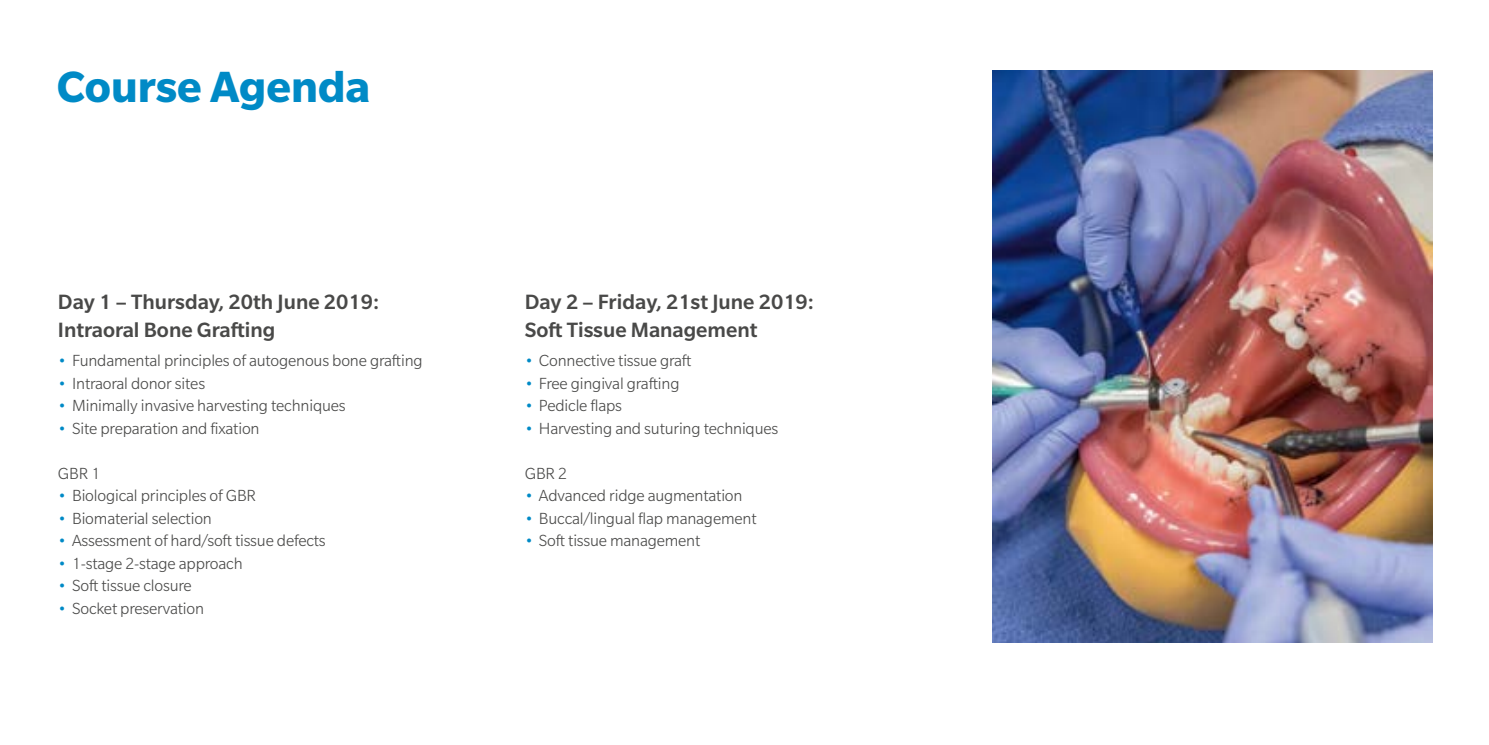
<style>
.page{position:relative;width:1489px;height:745px;background:#fff}
.page>*{position:absolute;margin:0;border:0;box-sizing:border-box;transform-origin:0 0}
.t1{font:700 47.5px "Slate Pro";color:#008ac6}
.t2{font:500 22.5px/27.5px "Slate Pro";color:#494948}
.t3{font:300 17.5px "Slate Pro";letter-spacing:-.01em;color:#494948}
.s1{color:#008ac6}
</style>
<div class="page">
<img style="left:992px;top:71px;width:439px;height:570px">
<h1 class="t1" style="left:57px;top:61px;width:315px">Course Agenda</h1>
<p class="t2" style="left:58px;top:288px;width:323px">Day 1 – Thursday, 20th June 2019:<br>Intraoral Bone Grafting</p>
<p class="t3" style="left:58px;top:351px;width:366px"><span class="s1">•</span> Fundamental principles of autogenous bone grafting</p>
<p class="t3" style="left:58px;top:374px;width:149px"><span class="s1">•</span> Intraoral donor sites</p>
<p class="t3" style="left:58px;top:396px;width:289px"><span class="s1">•</span> Minimally invasive harvesting techniques</p>
<p class="t3" style="left:58px;top:419px;width:203px"><span class="s1">•</span> Site preparation and fixation</p>
<p class="t3" style="left:58px;top:464px;width:44px">GBR 1</p>
<p class="t3" style="left:58px;top:486px;width:200px"><span class="s1">•</span> Biological principles of GBR</p>
<p class="t3" style="left:58px;top:509px;width:155px"><span class="s1">•</span> Biomaterial selection</p>
<p class="t3" style="left:58px;top:531px;width:269px"><span class="s1">•</span> Assessment of hard/soft tissue defects</p>
<p class="t3" style="left:58px;top:554px;width:186px"><span class="s1">•</span> 1-stage 2-stage approach</p>
<p class="t3" style="left:58px;top:576px;width:135px"><span class="s1">•</span> Soft tissue closure</p>
<p class="t3" style="left:58px;top:599px;width:148px"><span class="s1">•</span> Socket preservation</p>
<p class="t2" style="left:524px;top:288px;width:291px">Day 2 – Friday, 21st June 2019:<br>Soft Tissue Management</p>
<p class="t3" style="left:524px;top:351px;width:168px"><span class="s1">•</span> Connective tissue graft</p>
<p class="t3" style="left:524px;top:374px;width:156px"><span class="s1">•</span> Free gingival grafting</p>
<p class="t3" style="left:524px;top:396px;width:99px"><span class="s1">•</span> Pedicle flaps</p>
<p class="t3" style="left:524px;top:419px;width:255px"><span class="s1">•</span> Harvesting and suturing techniques</p>
<p class="t3" style="left:524px;top:464px;width:44px">GBR 2</p>
<p class="t3" style="left:524px;top:486px;width:219px"><span class="s1">•</span> Advanced ridge augmentation</p>
<p class="t3" style="left:524px;top:509px;width:233px"><span class="s1">•</span> Buccal/lingual flap management</p>
<p class="t3" style="left:524px;top:531px;width:177px"><span class="s1">•</span> Soft tissue management</p>
</div>
